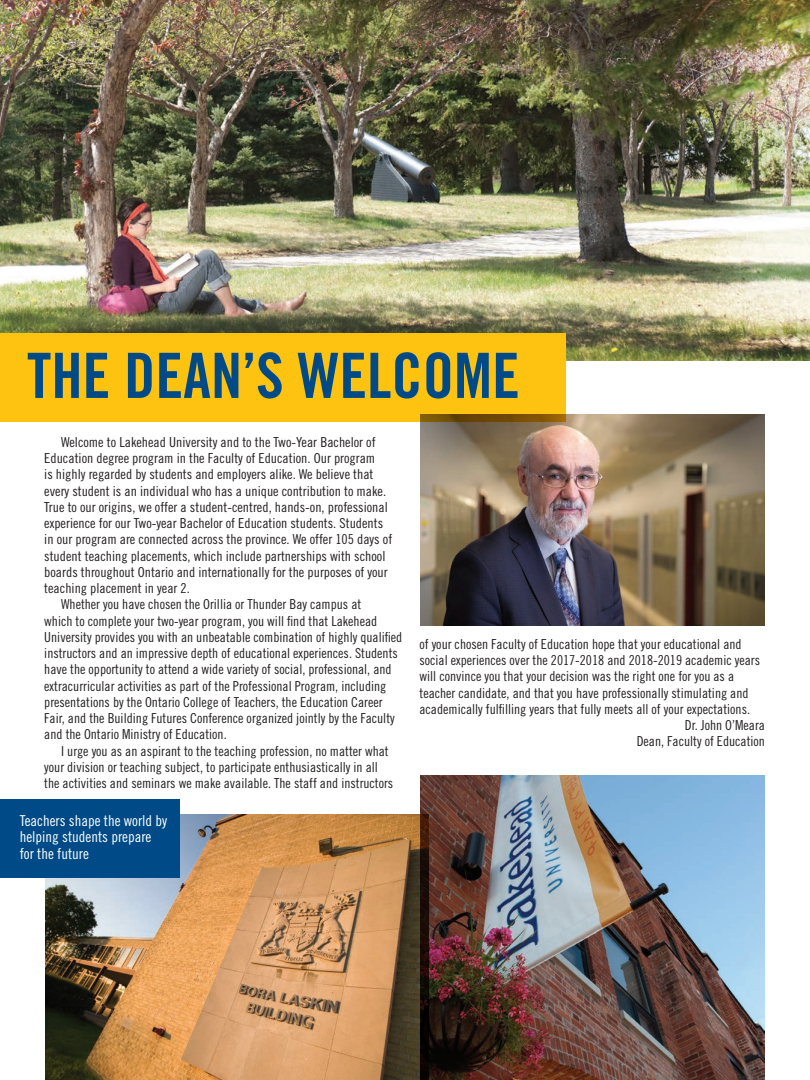
<style>
.page{position:relative;width:810px;height:1080px;background:#fff}
.page>*{position:absolute;margin:0;border:0;box-sizing:border-box;transform-origin:0 0}
.t1{font:62.5px "Trade Gothic LT Std Bd Cn 20";color:#004b87}
.t2{font:15px/16.2px "Trade Gothic LT Std Cn 18";color:#fff}
.t3{font:13.75px "Trade Gothic LT Std Cn 18";color:#231f20}
</style>
<div class="page">
<img style="left:45px;top:814px;width:375px;height:266px">
<img style="left:420px;top:776px;width:345px;height:304px">
<img style="left:0;top:0;width:810px;height:361px">
<div style="left:0;top:799px;width:180px;height:79px;background:#004b87"></div>
<div style="left:0;top:333px;width:565px;height:88px;background:#fec210"></div>
<img style="left:420px;top:414px;width:345px;height:211px">
<h1 class="t1" style="left:27px;top:338px;width:494px">THE DEAN’S WELCOME</h1>
<p class="t3" style="left:61px;top:434px;width:316px">Welcome to Lakehead University and to the Two-Year Bachelor of</p>
<p class="t3" style="left:44px;top:450px;width:333px">Education degree program in the Faculty of Education. Our program</p>
<p class="t3" style="left:44px;top:466px;width:331px">is highly regarded by students and employers alike. We believe that</p>
<p class="t3" style="left:44px;top:482px;width:343px">every student is an individual who has a unique contribution to make.</p>
<p class="t3" style="left:44px;top:499px;width:345px">True to our origins, we offer a student-centred, hands-on, professional</p>
<p class="t3" style="left:44px;top:515px;width:340px">experience for our Two-year Bachelor of Education students. Students</p>
<p class="t3" style="left:44px;top:531px;width:349px">in our program are connected across the province. We offer 105 days of</p>
<p class="t3" style="left:44px;top:547px;width:343px">student teaching placements, which include partnerships with school</p>
<p class="t3" style="left:44px;top:564px;width:345px">boards throughout Ontario and internationally for the purposes of your</p>
<p class="t3" style="left:44px;top:580px;width:147px">teaching placement in year 2.</p>
<p class="t3" style="left:61px;top:596px;width:302px">Whether you have chosen the Orillia or Thunder Bay campus at</p>
<p class="t3" style="left:44px;top:612px;width:334px">which to complete your two-year program, you will find that Lakehead</p>
<p class="t3" style="left:44px;top:629px;width:360px">University provides you with an unbeatable combination of highly qualified</p>
<p class="t3" style="left:44px;top:645px;width:355px">instructors and an impressive depth of educational experiences. Students</p>
<p class="t3" style="left:44px;top:661px;width:349px">have the opportunity to attend a wide variety of social, professional, and</p>
<p class="t3" style="left:44px;top:677px;width:344px">extracurricular activities as part of the Professional Program, including</p>
<p class="t3" style="left:44px;top:694px;width:340px">presentations by the Ontario College of Teachers, the Education Career</p>
<p class="t3" style="left:44px;top:710px;width:352px">Fair, and the Building Futures Conference organized jointly by the Faculty</p>
<p class="t3" style="left:44px;top:726px;width:184px">and the Ontario Ministry of Education.</p>
<p class="t3" style="left:61px;top:742px;width:329px">I urge you as an aspirant to the teaching profession, no matter what</p>
<p class="t3" style="left:44px;top:759px;width:335px">your division or teaching subject, to participate enthusiastically in all</p>
<p class="t3" style="left:44px;top:775px;width:350px">the activities and seminars we make available. The staff and instructors</p>
<p class="t2" style="left:20px;top:813px;width:149px">Teachers shape the world by helping students prepare for the future</p>
<p class="t3" style="left:420px;top:636px;width:324px">of your chosen Faculty of Education hope that your educational and</p>
<p class="t3" style="left:420px;top:652px;width:342px">social experiences over the 2017-2018 and 2018-2019 academic years</p>
<p class="t3" style="left:420px;top:668px;width:316px">will convince you that your decision was the right one for you as a</p>
<p class="t3" style="left:420px;top:685px;width:331px">teacher candidate, and that you have professionally stimulating and</p>
<p class="t3" style="left:420px;top:701px;width:332px">academically fulfilling years that fully meets all of your expectations.</p>
<p class="t3" style="left:685px;top:717px;width:82px">Dr. John O’Meara</p>
<p class="t3" style="left:637px;top:733px;width:130px">Dean, Faculty of Education</p>
</div>
